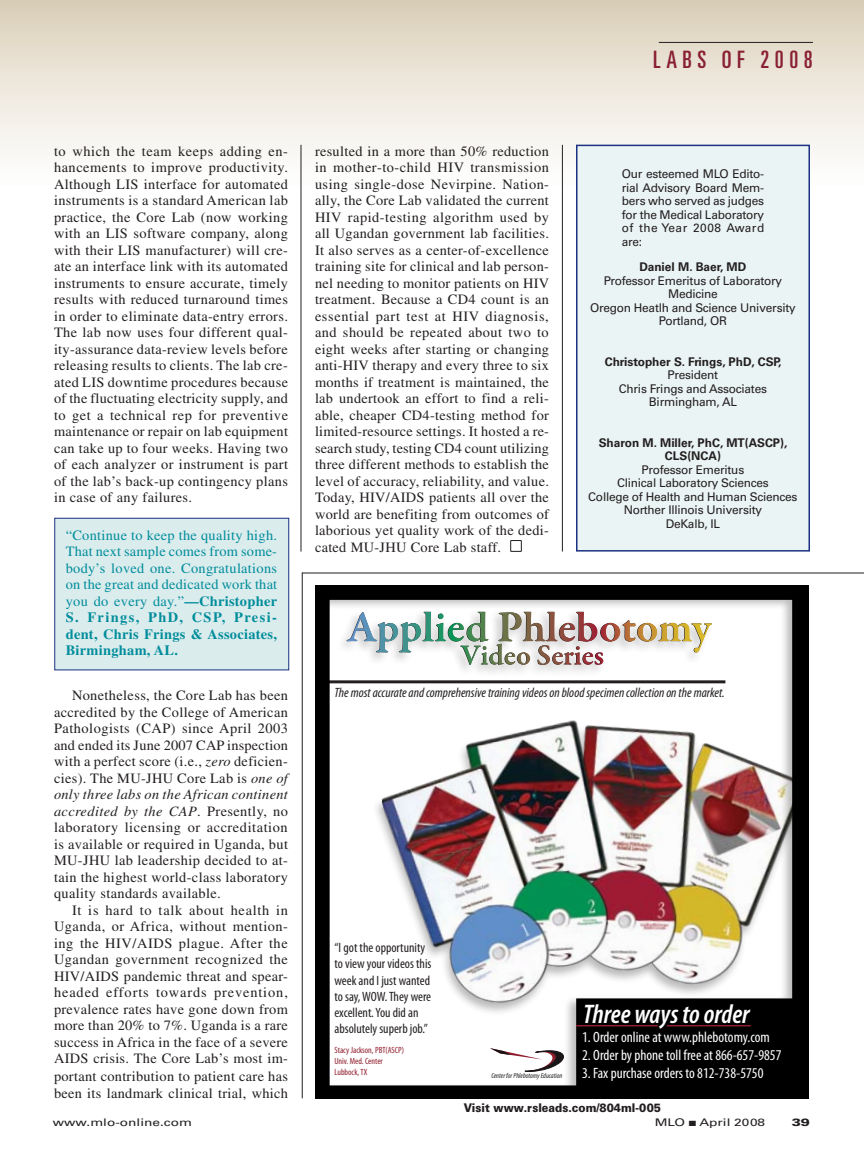
<style>
.page{position:relative;width:864px;height:1161px;background:#fff}
.page>*{position:absolute;margin:0;border:0;box-sizing:border-box;transform-origin:0 0}
.t1{font:italic 600 condensed 27px "Myriad Pro";color:#fff}
.t2{font:ultra-condensed 24px "Univers";letter-spacing:.23em;color:#891f34}
.t3{font:condensed 15px "Myriad Pro";color:#fff}
.t4{font:14.25px/16.5px "Times";letter-spacing:.02em;color:#231f20;text-align:justify}
.t5{font:14.25px/16.5px "Times";letter-spacing:.015em;color:#008d9b;text-align:justify}
.t6{font:condensed 13.5px/16.2px "Myriad Pro";color:#231f20}
.t7{font:italic condensed 13.5px "Myriad Pro";color:#231f20}
.t8{font:12px/13.5px "Univers";letter-spacing:-.02em;color:#231f20;text-align:center}
.t9{font:700 12px/13.5px "Univers";color:#231f20;text-align:center}
.t10{font:900 12px "Univers";color:#231f20;scale:.9 1}
.t11{font:10.5px "Univers";color:#231f20;scale:1.3 1}
.t12{font:900 10.5px "Univers";color:#231f20;scale:1.3 1}
.t13{font:condensed 9px/10.8px "Myriad Pro";color:#901e2d}
.t14{font:italic condensed 7.35px "Myriad Pro";color:#231f20}
.s1{font-weight:700}
.s2{font-style:italic}
</style>
<div class="page">
<img style="left:315px;top:585px;width:493px;height:513px">
<hr style="left:576px;top:1025px;width:82px;height:1px;background:#901e2d">
<hr style="left:667px;top:1025px;width:84px;height:1px;background:#901e2d">
<hr style="left:302px;top:573px;width:562px;height:1px;background:#231f20">
<div style="left:0;top:0;width:864px;height:201px;background:linear-gradient(to bottom,#dbd0ba,#fff)"></div>
<hr style="left:659px;top:42px;width:154px;height:1px;background:#231f20">
<div style="left:577px;top:145px;width:232px;height:406px;background:#ebf4f4"></div>
<div style="left:576px;top:145px;width:234px;height:407px;border:2px solid #1a3281"></div>
<hr style="left:302px;top:573px;width:1px;height:525px;background:#231f20">
<div style="left:55px;top:518px;width:234px;height:152px;background:#dbeced"></div>
<div style="left:54px;top:518px;width:235px;height:152px;border:1px solid #1a3281"></div>
<div style="left:511px;top:540px;width:11px;height:12px;border:1px solid #231f20"></div>
<hr style="left:301px;top:145px;width:1px;height:407px;background:#231f20">
<hr style="left:562px;top:145px;width:1px;height:407px;background:#231f20">
<h2 class="t2" style="left:653px;top:46px;width:161px">LA BS OF 2008</h2>
<p class="t4" style="left:54px;top:143px;width:236px">to which the team keeps adding en&shy;hancements to improve productivity.<br>Although LIS interface for automated instruments is a standard American lab practice, the Core Lab (now working with an LIS software company, along with their LIS manufacturer) will cre&shy;ate an interface link with its automated instruments to ensure accurate, timely results with reduced turnaround times in order to eliminate data-entry errors.<br>The lab now uses four different qual&shy;ity-assurance data-review levels before releasing results to clients. The lab cre&shy;ated LIS downtime procedures because of the fluctuating electricity supply, and to get a technical rep for preventive maintenance or repair on lab equipment can take up to four weeks. Having two of each analyzer or instrument is part of the lab’s back-up contingency plans in case of any failures.</p>
<p class="t5" style="left:66px;top:527px;width:213px">“Continue to keep the quality high.<br>That next sample comes from some&shy;body’s loved one. Congratulations on the great and dedicated work that you do every day.”<span class="s1">—Christopher S. Frings, PhD, CSP, Presi&shy;dent, Chris Frings &amp; Associates, Birmingham, AL.</span></p>
<p class="t4" style="left:54px;top:687px;width:236px;text-indent:18px">Nonetheless, the Core Lab has been accredited by the College of American Pathologists (CAP) since April 2003 and ended its June 2007 CAP inspection with a perfect score (i.e., <span class="s2">zero</span> deficien&shy;cies). The MU-JHU Core Lab is <span class="s2">one of only three labs on the African continent accredited by the CAP</span>. Presently, no laboratory licensing or accreditation is available or required in Uganda, but MU-JHU lab leadership decided to at&shy;tain the highest world-class laboratory quality standards available.</p>
<p class="t4" style="left:54px;top:902px;width:236px;text-indent:18px">It is hard to talk about health in Uganda, or Africa, without mention&shy;ing the HIV/AIDS plague. After the Ugandan government recognized the HIV/AIDS pandemic threat and spear&shy;headed efforts towards prevention, prevalence rates have gone down from more than 20% to 7%. Uganda is a rare success in Africa in the face of a severe AIDS crisis. The Core Lab’s most im-</p>
<p class="t4" style="left:54px;top:1068px;width:236px">portant contribution to patient care has been its landmark clinical trial, which</p>
<p class="t4" style="left:315px;top:143px;width:236px">resulted in a more than 50% reduction in mother-to-child HIV transmission using single-dose Nevirpine. Nation&shy;ally, the Core Lab validated the current HIV rapid-testing algorithm used by all Ugandan government lab facilities.<br>It also serves as a center-of-excellence training site for clinical and lab person&shy;nel needing to monitor patients on HIV treatment. Because a CD4 count is an essential part test at HIV diagnosis, and should be repeated about two to eight weeks after starting or changing anti-HIV therapy and every three to six months if treatment is maintained, the lab undertook an effort to find a reli&shy;able, cheaper CD4-testing method for limited-resource settings. It hosted a re&shy;search study, testing CD4 count utilizing three different methods to establish the level of accuracy, reliability, and value.<br>Today, HIV/AIDS patients all over the world are benefiting from outcomes of laborious yet quality work of the dedi&shy;cated MU-JHU Core Lab staff.</p>
<p class="t8" style="left:622px;top:167px;width:144px;text-align:justify">Our esteemed MLO Edito&shy;rial Advisory Board Mem&shy;bers who served as judges for the Medical Laboratory of the Year 2008 Award are:</p>
<p class="t9" style="left:640px;top:261px;width:108px">Daniel M. Baer, MD</p>
<p class="t8" style="left:590px;top:274px;width:207px">Professor Emeritus of Laboratory<br>Medicine<br>Oregon Heatlh and Science University<br>Portland, OR</p>
<p class="t9" style="left:605px;top:355px;width:178px">Christopher S. Frings, PhD, CSP,</p>
<p class="t8" style="left:619px;top:368px;width:150px">President<br>Chris Frings and Associates<br>Birmingham, AL</p>
<p class="t9" style="left:599px;top:436px;width:190px">Sharon M. Miller, PhC, MT(ASCP),<br>CLS(NCA)</p>
<p class="t8" style="left:588px;top:463px;width:211px">Professor Emeritus<br>Clinical Laboratory Sciences<br>College of Health and Human Sciences<br>Norther Illinois University<br>DeKalb, IL</p>
<p class="t7" style="left:334px;top:684px;width:392px">The most accurate and comprehensive training videos on blood specimen collection on the market.</p>
<p class="t6" style="left:334px;top:939px;width:98px">“I got the opportunity to view your videos this week and I just wanted to say, WOW. They were excellent. You did an absolutely superb job.”</p>
<p class="t13" style="left:334px;top:1044px;width:71px">Stacy Jackson, PBT(ASCP)<br>Univ. Med. Center<br>Lubbock, TX</p>
<p class="t14" style="left:491px;top:1072px;width:72px">Center for Phlebotomy Education</p>
<h1 class="t1" style="left:583px;top:998px;width:168px">Three ways to order</h1>
<p class="t3" style="left:582px;top:1028px;width:189px">1. Order online at www.phlebotomy.com</p>
<p class="t3" style="left:582px;top:1046px;width:201px">2. Order by phone toll free at 866-657-9857</p>
<p class="t3" style="left:582px;top:1064px;width:183px">3. Fax purchase orders to 812-738-5750</p>
<p class="t10" style="left:464px;top:1101px;width:221px">Visit www.rsleads.com/804ml-005</p>
<p class="t11" style="left:53px;top:1116px;width:109px">www.mlo-online.com</p>
<p class="t11" style="left:655px;top:1116px;width:87px">MLO ■ April 2008</p>
<p class="t12" style="left:792px;top:1116px;width:16px">39</p>
</div>
